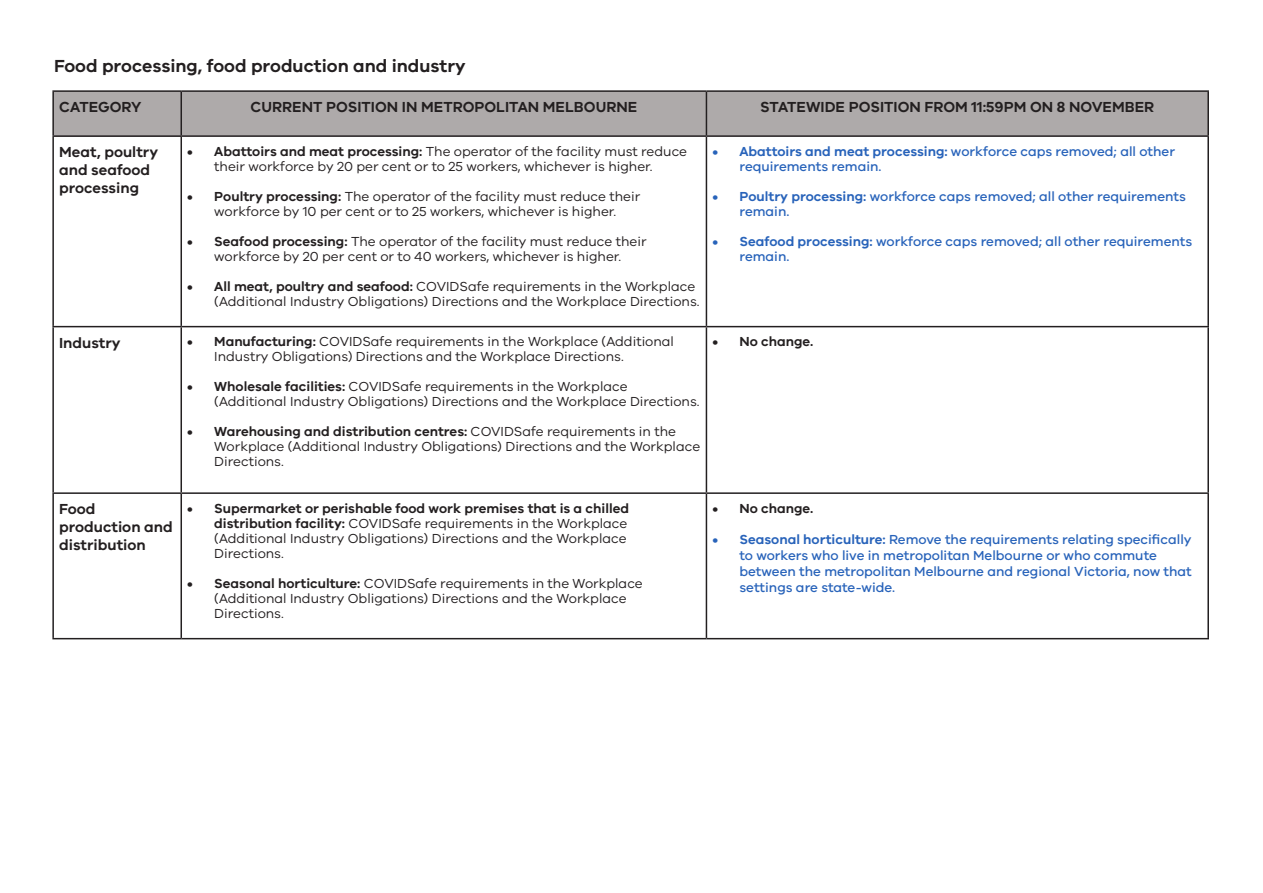
<style>
.page{position:relative;width:1263px;height:893px;background:#fff}
.page>*{position:absolute;margin:0;border:0;box-sizing:border-box;transform-origin:0 0}
.t1{font:600 18px "VIC";color:#231f20}
.t2{font:600 15px/18px "VIC";color:#231f20}
.t3{font:13.5px/15px "VIC";color:#231f20}
.t4{font:500 13.5px/15px "VIC";color:#2863ba}
.t5{font:600 13.5px "VIC";color:#231f20}
.s1{font-weight:600}
</style>
<div class="page">
<div style="left:53px;top:91px;width:128px;height:45px;background:#aeaaaa"></div>
<div style="left:182px;top:92px;width:1025px;height:43px;background:#aeaaaa"></div>
<hr style="left:52px;top:90px;width:129px;height:2px;background:#231f20">
<hr style="left:52px;top:92px;width:2px;height:43px;background:#231f20">
<hr style="left:181px;top:90px;width:525px;height:2px;background:#231f20">
<hr style="left:180px;top:92px;width:2px;height:43px;background:#231f20">
<hr style="left:706px;top:90px;width:503px;height:2px;background:#231f20">
<hr style="left:706px;top:92px;width:1px;height:43px;background:#231f20">
<hr style="left:1207px;top:92px;width:2px;height:43px;background:#231f20">
<hr style="left:52px;top:135px;width:129px;height:2px;background:#231f20">
<hr style="left:52px;top:137px;width:2px;height:189px;background:#231f20">
<hr style="left:181px;top:135px;width:525px;height:2px;background:#231f20">
<hr style="left:180px;top:137px;width:2px;height:189px;background:#231f20">
<hr style="left:706px;top:135px;width:503px;height:2px;background:#231f20">
<hr style="left:706px;top:137px;width:1px;height:189px;background:#231f20">
<hr style="left:1207px;top:137px;width:2px;height:189px;background:#231f20">
<hr style="left:52px;top:326px;width:129px;height:1px;background:#231f20">
<hr style="left:52px;top:327px;width:2px;height:165px;background:#231f20">
<hr style="left:181px;top:326px;width:525px;height:1px;background:#231f20">
<hr style="left:180px;top:327px;width:2px;height:165px;background:#231f20">
<hr style="left:706px;top:326px;width:503px;height:1px;background:#231f20">
<hr style="left:706px;top:327px;width:1px;height:165px;background:#231f20">
<hr style="left:1207px;top:327px;width:2px;height:165px;background:#231f20">
<hr style="left:52px;top:492px;width:129px;height:2px;background:#231f20">
<hr style="left:52px;top:494px;width:2px;height:144px;background:#231f20">
<hr style="left:181px;top:492px;width:525px;height:2px;background:#231f20">
<hr style="left:180px;top:494px;width:2px;height:144px;background:#231f20">
<hr style="left:706px;top:492px;width:503px;height:2px;background:#231f20">
<hr style="left:706px;top:494px;width:1px;height:144px;background:#231f20">
<hr style="left:1207px;top:494px;width:2px;height:144px;background:#231f20">
<hr style="left:52px;top:638px;width:129px;height:1px;background:#231f20">
<hr style="left:181px;top:638px;width:525px;height:1px;background:#231f20">
<hr style="left:706px;top:638px;width:503px;height:1px;background:#231f20">
<p class="t1" style="left:54px;top:55px;width:413px">Food processing, food production and industry</p>
<p class="t2" style="left:59px;top:98px;width:84px">CATEGORY</p>
<p class="t2" style="left:250px;top:98px;width:388px">CURRENT POSITION IN METROPOLITAN MELBOURNE</p>
<p class="t2" style="left:760px;top:98px;width:396px">STATEWIDE POSITION FROM 11:59PM ON 8 NOVEMBER</p>
<p class="t2" style="left:59px;top:143px;width:100px">Meat, poultry and seafood processing</p>
<p class="t3" style="left:187px;top:143px;width:501px;text-align:center"><span class="s1">• Abattoirs and meat processing:</span> The operator of the facility must reduce their workforce by 20 per cent or to 25 workers, whichever is higher.</p>
<p class="t4" style="left:739px;top:143px;width:437px;text-indent:-27px"><span class="s1">• Abattoirs and meat processing:</span> workforce caps removed; all other requirements remain.</p>
<p class="t4" style="left:739px;top:188px;width:448px;text-indent:-27px"><span class="s1">• Poultry processing:</span> workforce caps removed; all other requirements remain.</p>
<p class="t4" style="left:739px;top:233px;width:454px;text-indent:-27px"><span class="s1">• Seafood processing:</span> workforce caps removed; all other requirements remain.</p>
<p class="t3" style="left:187px;top:188px;width:455px;text-align:center"><span class="s1">• Poultry processing:</span> The operator of the facility must reduce their workforce by 10 per cent or to 25 workers, whichever is higher.</p>
<p class="t3" style="left:187px;top:233px;width:461px;text-align:center"><span class="s1">• Seafood processing:</span> The operator of the facility must reduce their workforce by 20 per cent or to 40 workers, whichever is higher.</p>
<p class="t3" style="left:214px;top:278px;width:487px;text-indent:-27px"><span class="s1">• All meat, poultry and seafood:</span> COVIDSafe requirements in the Workplace (Additional Industry Obligations) Directions and the Workplace Directions.</p>
<p class="t2" style="left:59px;top:333px;width:63px">Industry</p>
<p class="t3" style="left:214px;top:334px;width:461px;text-indent:-27px"><span class="s1">• Manufacturing:</span> COVIDSafe requirements in the Workplace (Additional<br>Industry Obligations) Directions and the Workplace Directions.</p>
<p class="t3" style="left:214px;top:379px;width:487px;text-indent:-27px"><span class="s1">• Wholesale facilities:</span> COVIDSafe requirements in the Workplace (Additional Industry Obligations) Directions and the Workplace Directions.</p>
<p class="t3" style="left:214px;top:424px;width:487px;text-indent:-27px"><span class="s1">• Warehousing and distribution centres:</span> COVIDSafe requirements in the<br>Workplace (Additional Industry Obligations) Directions and the Workplace<br>Directions.</p>
<p class="t5" style="left:712px;top:333px;width:102px">• No change.</p>
<p class="t2" style="left:59px;top:500px;width:115px">Food production and distribution</p>
<p class="t3" style="left:214px;top:500px;width:416px;text-indent:-27px"><span class="s1">• Supermarket or perishable food work premises that is a chilled distribution facility:</span> COVIDSafe requirements in the Workplace (Additional Industry Obligations) Directions and the Workplace Directions.</p>
<p class="t3" style="left:214px;top:575px;width:430px;text-indent:-27px"><span class="s1">• Seasonal horticulture:</span> COVIDSafe requirements in the Workplace (Additional Industry Obligations) Directions and the Workplace<br>Directions.</p>
<p class="t5" style="left:712px;top:500px;width:102px">• No change.</p>
<p class="t4" style="left:739px;top:531px;width:454px;line-height:16.2px;text-indent:-27px"><span class="s1">• Seasonal horticulture:</span> Remove the requirements relating specifically to workers who live in metropolitan Melbourne or who commute between the metropolitan Melbourne and regional Victoria, now that settings are state-wide.</p>
</div>
